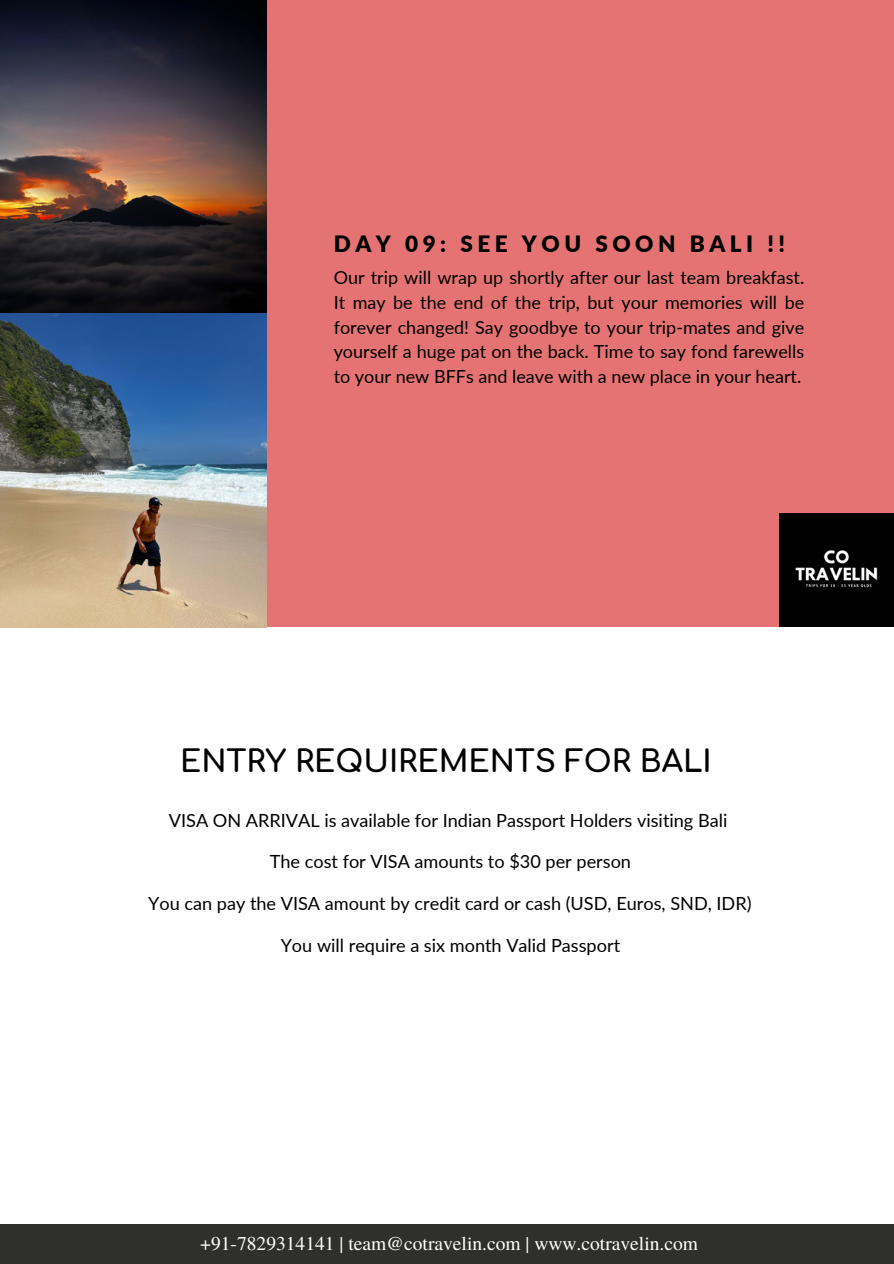
<style>
.page{position:relative;width:894px;height:1264px;background:#fff}
.page>*{position:absolute;margin:0;border:0;box-sizing:border-box;transform-origin:0 0}
.t1{font:700 30.3px "Comfortaa";color:#000}
.t2{font:900 22.5px "Lato";letter-spacing:.2em;color:#000}
.t3{font:19.5px "Te X Gyre Termes";color:#fff}
.t4{font:18.15px "Lato";color:#000}
.t5{font:18px/24.8px "Lato";color:#000;text-align:justify}
</style>
<div class="page">
<div style="left:0;top:0;width:893px;height:627px;background:#e57373"></div>
<img style="left:0;top:0;width:267px;height:627px">
<img style="left:779px;top:513px;width:114px;height:114px">
<div style="left:0;top:1224px;width:893px;height:39px;background:#2f2f2c"></div>
<p class="t2" style="left:333px;top:229px;width:453px">DAY 09: SEE YOU SOON BALI !!</p>
<p class="t5" style="left:333px;top:265px;width:472px">Our trip will wrap up shortly after our last team breakfast.<br>It may be the end of the trip, but your memories will be forever changed! Say goodbye to your trip-mates and give yourself a huge pat on the back. Time to say fond farewells to your new BFFs and leave with a new place in your heart.</p>
<p class="t1" style="left:180px;top:745px;width:533px">ENTRY REQUIREMENTS FOR BALI</p>
<p class="t4" style="left:169px;top:808px;width:560px">VISA ON ARRIVAL is available for Indian Passport Holders visiting Bali</p>
<p class="t4" style="left:270px;top:850px;width:363px">The cost for VISA amounts to $30 per person</p>
<p class="t4" style="left:148px;top:892px;width:604px">You can pay the VISA amount by credit card or cash (USD, Euros, SND, IDR)</p>
<p class="t4" style="left:280px;top:933px;width:341px">You will require a six month Valid Passport</p>
<h1 class="t3" style="left:200px;top:1229px;width:499px">+91-7829314141 | team@cotravelin.com | www.cotravelin.com</h1>
</div>
